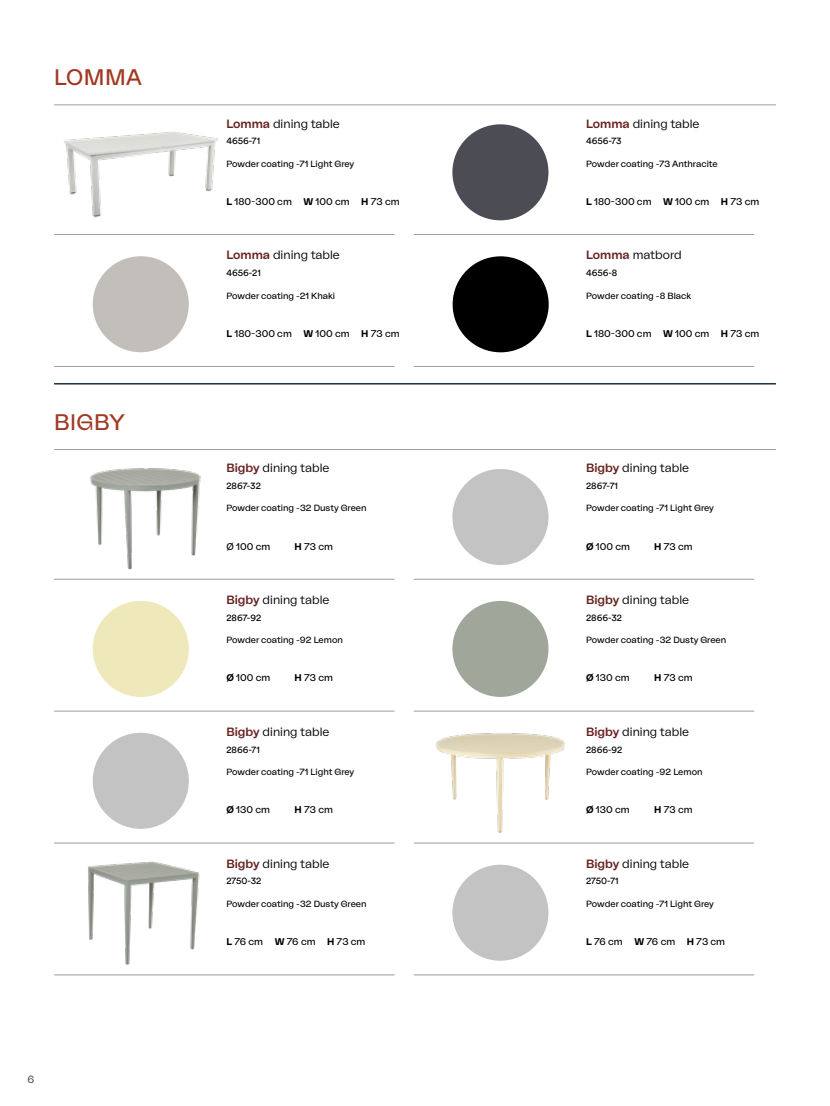
<style>
.page{position:relative;width:830px;height:1106px;background:#fff}
.page>*{position:absolute;margin:0;border:0;box-sizing:border-box;transform-origin:0 0}
.t1{font:22.5px "La Nord";letter-spacing:.02em;color:#a13922}
.t2{font:300 12px "La Nord";color:#000}
.t3{font:10.5px "La Nord";color:#575756}
.t4{font:9.75px "La Nord";color:#000}
.t5{font:9.75px "Circular Std";color:#000}
.t6{font:9px "La Nord";color:#000}
.s1{font-weight:500;color:#672320}
.s2{font-weight:700}
</style>
<div class="page">
<hr style="left:54px;top:105px;width:721px;height:1px;background:#9d9d9c">
<hr style="left:54px;top:234px;width:340px;height:1px;background:#9d9d9c">
<img style="left:63px;top:131px;width:155px;height:87px">
<img style="left:71px;top:131px;width:18px;height:8px">
<hr style="left:413px;top:234px;width:340px;height:1px;background:#9d9d9c">
<div style="left:452px;top:124px;width:96px;height:96px;background:#4c4c54;border-radius:50%"></div>
<hr style="left:54px;top:366px;width:340px;height:1px;background:#9d9d9c">
<div style="left:93px;top:256px;width:96px;height:96px;background:#c2bfba;border-radius:50%"></div>
<hr style="left:413px;top:366px;width:340px;height:1px;background:#9d9d9c">
<hr style="left:54px;top:383px;width:721px;height:1px;background:#163142">
<hr style="left:54px;top:449px;width:721px;height:1px;background:#9d9d9c">
<hr style="left:54px;top:579px;width:340px;height:1px;background:#9d9d9c">
<img style="left:90px;top:468px;width:111px;height:102px">
<hr style="left:413px;top:579px;width:340px;height:1px;background:#9d9d9c">
<div style="left:452px;top:469px;width:96px;height:96px;background:#c3c3c3;border-radius:50%"></div>
<hr style="left:54px;top:711px;width:340px;height:1px;background:#9d9d9c">
<div style="left:93px;top:601px;width:96px;height:96px;background:#efe8bb;border-radius:50%"></div>
<hr style="left:413px;top:711px;width:340px;height:1px;background:#9d9d9c">
<div style="left:452px;top:601px;width:96px;height:96px;background:#a0a69a;border-radius:50%"></div>
<hr style="left:54px;top:842px;width:340px;height:1px;background:#9d9d9c">
<div style="left:93px;top:732px;width:96px;height:96px;background:#c3c3c3;border-radius:50%"></div>
<hr style="left:413px;top:842px;width:340px;height:1px;background:#9d9d9c">
<img style="left:436px;top:733px;width:129px;height:100px">
<img style="left:436px;top:733px;width:12px;height:14px">
<hr style="left:54px;top:974px;width:340px;height:1px;background:#9d9d9c">
<img style="left:88px;top:861px;width:112px;height:104px">
<img style="left:88px;top:861px;width:1px;height:18px">
<hr style="left:413px;top:974px;width:340px;height:1px;background:#9d9d9c">
<div style="left:452px;top:864px;width:96px;height:96px;background:#c3c3c3;border-radius:50%"></div>
<div style="left:452px;top:256px;width:96px;height:96px;background:#000;border-radius:50%"></div>
<h1 class="t1" style="left:54px;top:62px;width:89px">LOMMA</h1>
<h1 class="t1" style="left:54px;top:407px;width:73px">BIGBY</h1>
<p class="t3" style="left:27px;top:1071px;width:8px">6</p>
<h2 class="t2" style="left:226px;top:115px;width:115px"><span class="s1">Lomma</span> dining table</h2>
<p class="t5" style="left:226px;top:135px;width:35px">4656-71</p>
<p class="t6" style="left:226px;top:158px;width:129px">Powder coating -71 Light Grey</p>
<p class="t4" style="left:226px;top:195px;width:175px"><span class="s2">L</span> 180-300 cm <span class="s2">W</span> 100 cm <span class="s2">H</span> 73 cm</p>
<h2 class="t2" style="left:226px;top:247px;width:115px"><span class="s1">Lomma</span> dining table</h2>
<p class="t5" style="left:226px;top:267px;width:36px">4656-21</p>
<p class="t6" style="left:226px;top:290px;width:110px">Powder coating -21 Khaki</p>
<p class="t4" style="left:226px;top:327px;width:175px"><span class="s2">L</span> 180-300 cm <span class="s2">W</span> 100 cm <span class="s2">H</span> 73 cm</p>
<h2 class="t2" style="left:226px;top:460px;width:104px"><span class="s1">Bigby</span> dining table</h2>
<p class="t5" style="left:226px;top:479px;width:36px">2867-32</p>
<p class="t6" style="left:226px;top:502px;width:142px">Powder coating -32 Dusty Green</p>
<p class="t4" style="left:226px;top:540px;width:45px">Ø 100 cm</p>
<p class="t4" style="left:294px;top:540px;width:40px"><span class="s2">H</span> 73 cm</p>
<h2 class="t2" style="left:226px;top:592px;width:104px"><span class="s1">Bigby</span> dining table</h2>
<p class="t5" style="left:226px;top:611px;width:36px">2867-92</p>
<p class="t6" style="left:226px;top:634px;width:118px">Powder coating -92 Lemon</p>
<p class="t4" style="left:226px;top:671px;width:45px"><span class="s2">Ø</span> 100 cm</p>
<p class="t4" style="left:294px;top:671px;width:40px"><span class="s2">H</span> 73 cm</p>
<h2 class="t2" style="left:226px;top:724px;width:104px"><span class="s1">Bigby</span> dining table</h2>
<p class="t5" style="left:226px;top:743px;width:35px">2866-71</p>
<p class="t6" style="left:226px;top:766px;width:129px">Powder coating -71 Light Grey</p>
<p class="t4" style="left:226px;top:803px;width:45px"><span class="s2">Ø</span> 130 cm</p>
<p class="t4" style="left:294px;top:803px;width:40px"><span class="s2">H</span> 73 cm</p>
<h2 class="t2" style="left:226px;top:856px;width:104px"><span class="s1">Bigby</span> dining table</h2>
<p class="t5" style="left:226px;top:875px;width:36px">2750-32</p>
<p class="t6" style="left:226px;top:898px;width:142px">Powder coating -32 Dusty Green</p>
<p class="t4" style="left:226px;top:935px;width:140px"><span class="s2">L</span> 76 cm <span class="s2">W</span> 76 cm <span class="s2">H</span> 73 cm</p>
<h2 class="t2" style="left:585px;top:115px;width:115px"><span class="s1">Lomma</span> dining table</h2>
<p class="t5" style="left:585px;top:135px;width:37px">4656-73</p>
<p class="t6" style="left:585px;top:158px;width:133px">Powder coating -73 Anthracite</p>
<p class="t4" style="left:585px;top:195px;width:175px"><span class="s2">L</span> 180-300 cm <span class="s2">W</span> 100 cm <span class="s2">H</span> 73 cm</p>
<h2 class="t2" style="left:585px;top:247px;width:97px"><span class="s1">Lomma</span> matbord</h2>
<p class="t5" style="left:585px;top:267px;width:33px">4656-8</p>
<p class="t6" style="left:585px;top:290px;width:106px">Powder coating -8 Black</p>
<p class="t4" style="left:585px;top:327px;width:175px"><span class="s2">L</span> 180-300 cm <span class="s2">W</span> 100 cm <span class="s2">H</span> 73 cm</p>
<h2 class="t2" style="left:585px;top:460px;width:104px"><span class="s1">Bigby</span> dining table</h2>
<p class="t5" style="left:585px;top:479px;width:33px">2867-71</p>
<p class="t6" style="left:585px;top:502px;width:129px">Powder coating -71 Light Grey</p>
<p class="t4" style="left:585px;top:540px;width:45px"><span class="s2">Ø</span> 100 cm</p>
<p class="t4" style="left:654px;top:540px;width:40px"><span class="s2">H</span> 73 cm</p>
<h2 class="t2" style="left:585px;top:592px;width:104px"><span class="s1">Bigby</span> dining table</h2>
<p class="t5" style="left:585px;top:611px;width:37px">2866-32</p>
<p class="t6" style="left:585px;top:634px;width:142px">Powder coating -32 Dusty Green</p>
<p class="t4" style="left:585px;top:671px;width:45px"><span class="s2">Ø</span> 130 cm</p>
<p class="t4" style="left:654px;top:671px;width:40px"><span class="s2">H</span> 73 cm</p>
<h2 class="t2" style="left:585px;top:724px;width:104px"><span class="s1">Bigby</span> dining table</h2>
<p class="t5" style="left:585px;top:743px;width:38px">2866-92</p>
<p class="t6" style="left:585px;top:766px;width:118px">Powder coating -92 Lemon</p>
<p class="t4" style="left:585px;top:803px;width:45px"><span class="s2">Ø</span> 130 cm</p>
<p class="t4" style="left:654px;top:803px;width:40px"><span class="s2">H</span> 73 cm</p>
<h2 class="t2" style="left:585px;top:856px;width:104px"><span class="s1">Bigby</span> dining table</h2>
<p class="t5" style="left:585px;top:875px;width:34px">2750-71</p>
<p class="t6" style="left:585px;top:898px;width:129px">Powder coating -71 Light Grey</p>
<p class="t4" style="left:585px;top:935px;width:140px"><span class="s2">L</span> 76 cm <span class="s2">W</span> 76 cm <span class="s2">H</span> 73 cm</p>
</div>
